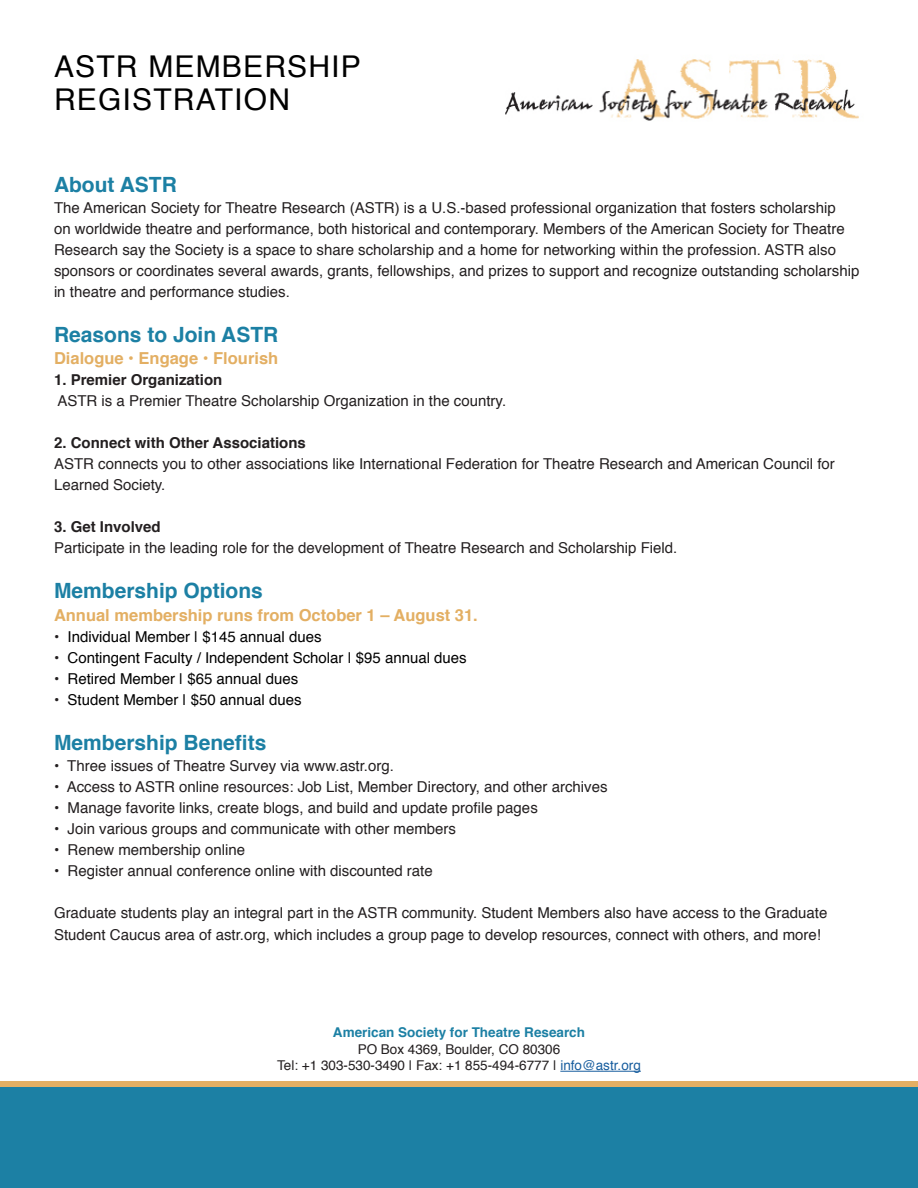
<style>
.page{position:relative;width:918px;height:1188px;background:#fff}
.page>*{position:absolute;margin:0;border:0;box-sizing:border-box;transform-origin:0 0}
.t1{font:30px/33px "Helvetica";letter-spacing:.04em;color:#000}
.Smiebold_Red_Signika{font:700 21px "Helvetica";color:#1c80a4}
.Smiebold_Red_Signika-2{font:700 16.5px "Helvetica";color:#e3af63}
.t2{font:15px/21px "Helvetica";color:#231f20}
.Smiebold_Red_Signika-3{font:15px "Helvetica";color:#000}
.t3{font:700 15px "Helvetica";color:#231f20}
.t4{font:13.5px "Helvetica";color:#231f20}
.t5{font:700 13.5px "Helvetica";color:#1c80a4}
.s1{color:#231f20}
.s2{color:#175d9e}
</style>
<div class="page">
<hr style="left:560px;top:1071px;width:81px;height:1px;background:#175d9e">
<img style="left:506px;top:59px;width:353px;height:62px">
<div style="left:0;top:1082px;width:918px;height:106px;background:linear-gradient(to right,#e3af63,#e3af63)"></div>
<div style="left:0;top:1088px;width:918px;height:100px;background:#1c80a4"></div>
<p class="t1" style="left:54px;top:50px;width:308px">ASTR MEMBERSHIP<br>REGISTRATION</p>
<p class="Smiebold_Red_Signika" style="left:54px;top:167px;width:124px">About ASTR</p>
<p class="t2" style="left:54px;top:197px;width:807px">The American Society for Theatre Research (ASTR) is a U.S.-based professional organization that fosters scholarship<br>on worldwide theatre and performance, both historical and contemporary. Members of the American Society for Theatre Research say the Society is a space to share scholarship and a home for networking within the profession. ASTR also sponsors or coordinates several awards, grants, fellowships, and prizes to support and recognize outstanding scholarship in theatre and performance studies.</p>
<p class="Smiebold_Red_Signika" style="left:54px;top:317px;width:226px">Reasons to Join ASTR</p>
<p class="Smiebold_Red_Signika-2" style="left:54px;top:345px;width:226px">Dialogue • Engage • Flourish</p>
<p class="t3" style="left:54px;top:368px;width:170px">1. Premier Organization</p>
<p class="t2" style="left:57px;top:391px;width:450px">ASTR is a Premier Theatre Scholarship Organization in the country.</p>
<p class="t3" style="left:54px;top:431px;width:253px">2. Connect with Other Associations</p>
<p class="t2" style="left:54px;top:454px;width:782px">ASTR connects you to other associations like International Federation for Theatre Research and American Council for<br>Learned Society.</p>
<p class="t3" style="left:54px;top:515px;width:108px">3. Get Involved</p>
<p class="t2" style="left:54px;top:538px;width:625px">Participate in the leading role for the development of Theatre Research and Scholarship Field.</p>
<p class="Smiebold_Red_Signika" style="left:54px;top:574px;width:210px">Membership Options</p>
<p class="Smiebold_Red_Signika-2" style="left:54px;top:602px;width:425px">Annual membership runs from October 1 – August 31.</p>
<p class="Smiebold_Red_Signika-3" style="left:54px;top:625px;width:269px"><span class="s1">•</span> Individual Member | $145 annual dues</p>
<p class="Smiebold_Red_Signika-3" style="left:54px;top:646px;width:414px"><span class="s1">•</span> Contingent Faculty / Independent Scholar | $95 annual dues</p>
<p class="Smiebold_Red_Signika-3" style="left:54px;top:667px;width:246px"><span class="s1">•</span> Retired Member | $65 annual dues</p>
<p class="Smiebold_Red_Signika-3" style="left:54px;top:688px;width:249px"><span class="s1">•</span> Student Member | $50 annual dues</p>
<p class="Smiebold_Red_Signika" style="left:54px;top:725px;width:214px">Membership Benefits</p>
<p class="t2" style="left:54px;top:755px;width:341px">• Three issues of Theatre Survey via www.astr.org.</p>
<p class="t2" style="left:54px;top:776px;width:555px">• Access to ASTR online resources: Job List, Member Directory, and other archives</p>
<p class="t2" style="left:54px;top:797px;width:485px">• Manage favorite links, create blogs, and build and update profile pages</p>
<p class="t2" style="left:54px;top:818px;width:404px">• Join various groups and communicate with other members</p>
<p class="t2" style="left:54px;top:839px;width:193px">• Renew membership online</p>
<p class="t2" style="left:54px;top:860px;width:380px">• Register annual conference online with discounted rate</p>
<p class="t2" style="left:54px;top:902px;width:775px;line-height:22.5px">Graduate students play an integral part in the ASTR community. Student Members also have access to the Graduate<br>Student Caucus area of astr.org, which includes a group page to develop resources, connect with others, and more!</p>
<p class="t5" style="left:333px;top:1022px;width:254px">American Society for Theatre Research</p>
<p class="t4" style="left:358px;top:1039px;width:204px">PO Box 4369, Boulder, CO 80306</p>
<p class="t4" style="left:277px;top:1055px;width:365px">Tel: +1 303-530-3490 | Fax: +1 855-494-6777 | <span class="s2">info@astr.org</span></p>
</div>
